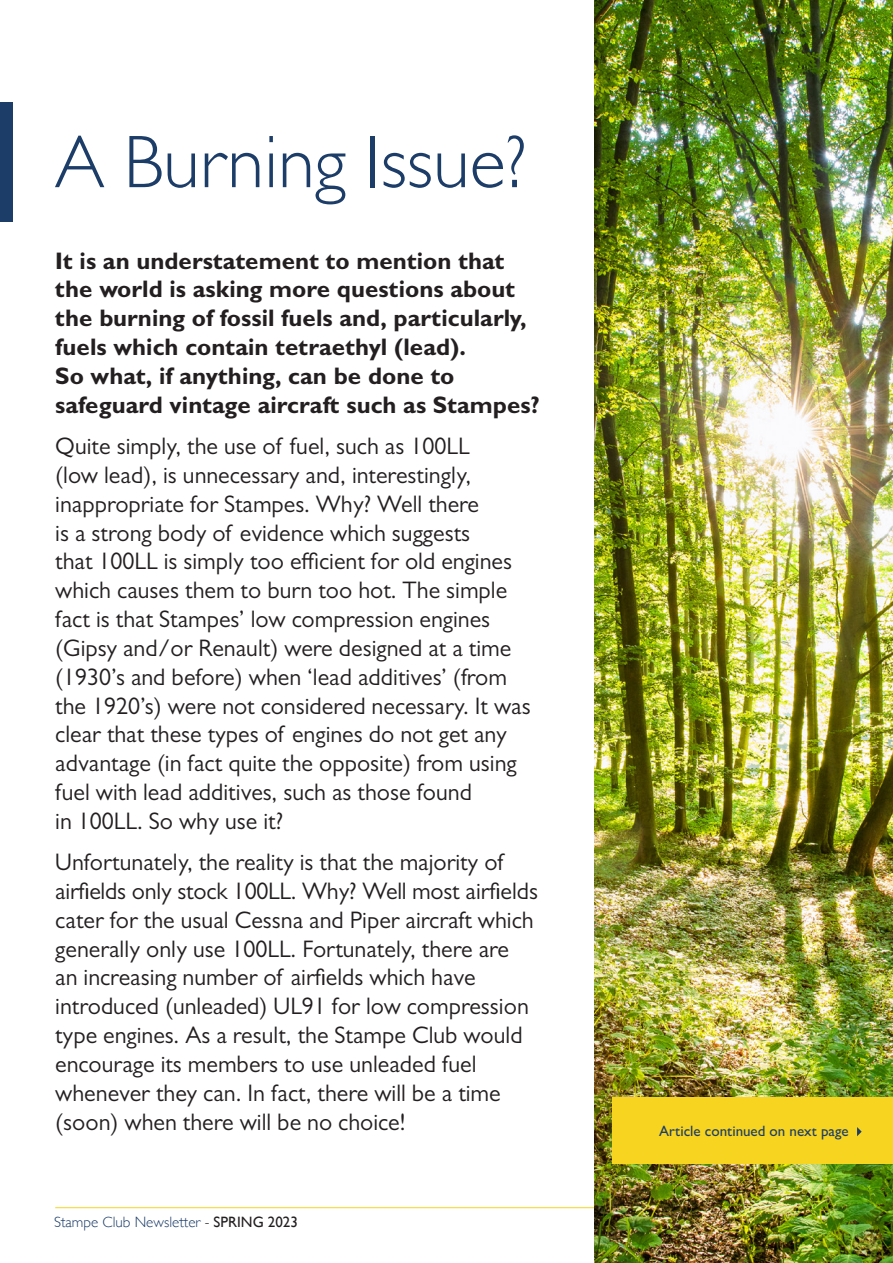
<style>
.page{position:relative;width:893px;height:1263px;background:#fff}
.page>*{position:absolute;margin:0;border:0;box-sizing:border-box;transform-origin:0 0}
.t1{font:300 75px "Gill Sans MT Pro";color:#1d3d69}
.Body_2{font:24px/28.8px "Gill Sans MT Pro";color:#231f20}
.Body_2-2{font:700 24px/28.8px "Gill Sans MT Pro";color:#231f20}
.t2{font:300 15px "Gill Sans";color:#1d3d69}
.t3{font:500 15px "Gill Sans MT Pro";color:#1d3d69}
.s1{color:#231f20}
.s2{font-weight:400;color:#231f20}
</style>
<div class="page">
<hr style="left:55px;top:1207px;width:782px;height:1px;background:#f7d41f">
<div style="left:0;top:102px;width:13px;height:119px;background:#1d3d69"></div>
<img style="left:594px;top:0;width:299px;height:1263px">
<div style="left:612px;top:1097px;width:281px;height:67px;background:#f7d41f"></div>
<svg style="left:857px;top:1127px;width:5px;height:9px"></svg>
<p class="t1" style="left:55px;top:117px;width:474px">A Burning Issue?</p>
<p class="Body_2-2" style="left:55px;top:246px;width:486px">It is an understatement to mention that the world is asking more questions about the burning of fossil fuels and, particularly, fuels which contain tetraethyl (lead).<br>So what, if anything, can be done to safeguard vintage aircraft such as Stampes?</p>
<p class="Body_2" style="left:55px;top:432px;width:477px">Quite simply, the use of fuel, such as 100LL<br>(low lead), is unnecessary and, interestingly, inappropriate for Stampes. Why? Well there<br>is a strong body of evidence which suggests<br>that 100LL is simply too efficient for old engines which causes them to burn too hot. The simple fact is that Stampes’ low compression engines (Gipsy and/or Renault) were designed at a time (1930’s and before) when ‘lead additives’ (from the 1920’s) were not considered necessary. It was clear that these types of engines do not get any advantage (in fact quite the opposite) from using fuel with lead additives, such as those found<br>in 100LL. So why use it?</p>
<p class="Body_2" style="left:55px;top:847px;width:484px">Unfortunately, the reality is that the majority of airfields only stock 100LL. Why? Well most airfields cater for the usual Cessna and Piper aircraft which generally only use 100LL. Fortunately, there are<br>an increasing number of airfields which have introduced (unleaded) UL91 for low compression type engines. As a result, the Stampe Club would encourage its members to use unleaded fuel whenever they can. In fact, there will be a time (soon) when there will be no choice!</p>
<p class="t2" style="left:54px;top:1211px;width:245px">Stampe Club Newsletter <span class="s1">-</span> <span class="s2">SPRING 2023</span></p>
<p class="t3" style="left:659px;top:1122px;width:191px">Article continued on next page</p>
</div>
